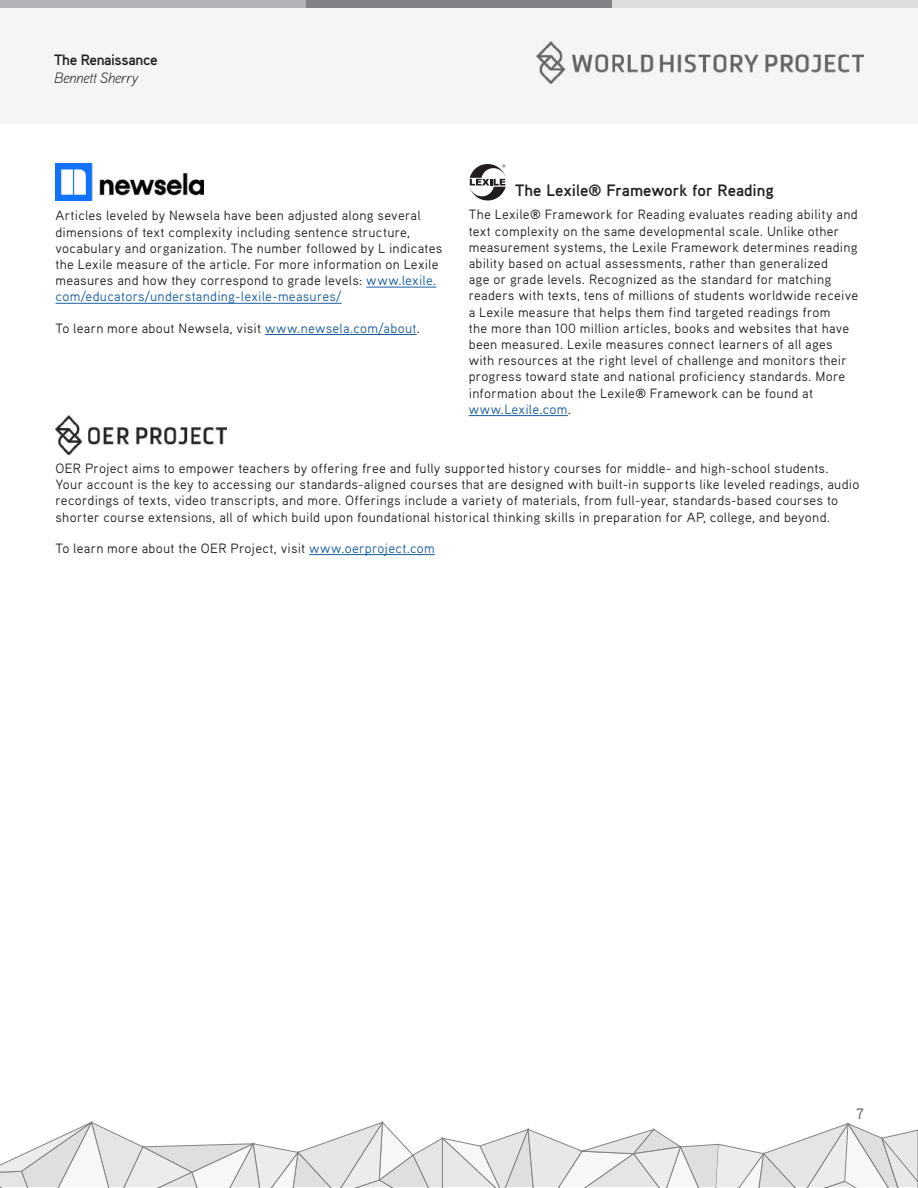
<style>
.page{position:relative;width:918px;height:1188px;background:#fff}
.page>*{position:absolute;margin:0;border:0;box-sizing:border-box;transform-origin:0 0}
.t1{font:700 16.5px "Aaux Pro";color:#231f20}
.t2{font:700 15px "Aaux Pro";letter-spacing:-.025em;color:#231f20}
.t3{font:italic 300 15px "Aaux Pro";letter-spacing:-.03em;color:#231f20}
.t4{font:15px "Aaux Pro";color:#57585a}
.t5{font:13.5px/16.2px "Aaux Pro";letter-spacing:.02em;color:#231f20}
.s1{color:#175d9e}
</style>
<div class="page">
<div style="left:0;top:0;width:918px;height:123px;background:#f5f5f6"></div>
<img style="left:537px;top:41px;width:327px;height:42px">
<div style="left:0;top:0;width:306px;height:8px;background:#b2b3b7"></div>
<div style="left:306px;top:0;width:306px;height:8px;background:#808285"></div>
<div style="left:612px;top:0;width:306px;height:8px;background:#dcdddf"></div>
<svg style="left:0;top:1121px;width:918px;height:67px"></svg>
<hr style="left:366px;top:287px;width:70px;height:1px;background:#175d9e">
<hr style="left:56px;top:303px;width:286px;height:1px;background:#175d9e">
<hr style="left:265px;top:334px;width:152px;height:1px;background:#175d9e">
<img style="left:56px;top:163px;width:148px;height:37px">
<hr style="left:469px;top:415px;width:99px;height:1px;background:#175d9e">
<svg style="left:469px;top:164px;width:37px;height:36px"></svg>
<hr style="left:309px;top:554px;width:126px;height:1px;background:#175d9e">
<img style="left:56px;top:415px;width:171px;height:39px">
<p class="t2" style="left:54px;top:51px;width:105px">The Renaissance</p>
<p class="t3" style="left:54px;top:69px;width:86px">Bennett Sherry</p>
<p class="t5" style="left:56px;top:207px;width:388px">Articles leveled by Newsela have been adjusted along several dimensions of text complexity including sentence structure, vocabulary and organization. The number followed by L indicates the Lexile measure of the article. For more information on Lexile measures and how they correspond to grade levels: <span class="s1">www.lexile. com/educators/understanding-lexile-measures/</span></p>
<p class="t5" style="left:56px;top:319px;width:366px">To learn more about Newsela, visit <span class="s1">www.newsela.com/about</span>.</p>
<p class="t1" style="left:515px;top:180px;width:260px">The Lexile® Framework for Reading</p>
<p class="t5" style="left:469px;top:206px;width:391px">The Lexile® Framework for Reading evaluates reading ability and text complexity on the same developmental scale. Unlike other measurement systems, the Lexile Framework determines reading ability based on actual assessments, rather than generalized<br>age or grade levels. Recognized as the standard for matching readers with texts, tens of millions of students worldwide receive a Lexile measure that helps them find targeted readings from<br>the more than 100 million articles, books and websites that have been measured. Lexile measures connect learners of all ages with resources at the right level of challenge and monitors their progress toward state and national proficiency standards. More information about the Lexile® Framework can be found at <span class="s1">www.Lexile.com</span>.</p>
<p class="t5" style="left:56px;top:460px;width:805px">OER Project aims to empower teachers by offering free and fully supported history courses for middle- and high-school students.<br>Your account is the key to accessing our standards-aligned courses that are designed with built-in supports like leveled readings, audio recordings of texts, video transcripts, and more. Offerings include a variety of materials, from full-year, standards-based courses to shorter course extensions, all of which build upon foundational historical thinking skills in preparation for AP, college, and beyond.</p>
<p class="t5" style="left:56px;top:540px;width:381px">To learn more about the OER Project, visit <span class="s1">www.oerproject.com</span></p>
<p class="t4" style="left:856px;top:1104px;width:9px">7</p>
</div>
